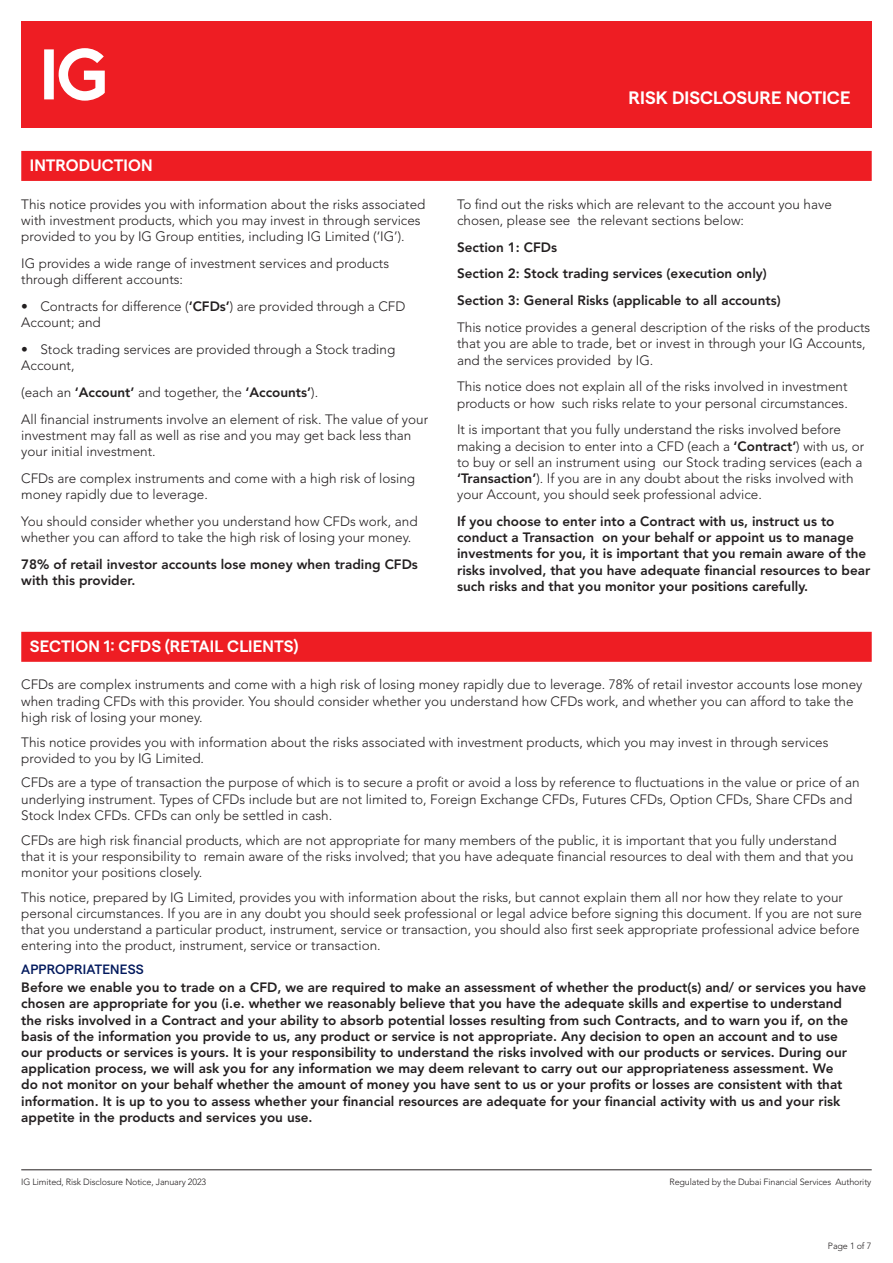
<style>
.page{position:relative;width:893px;height:1263px;background:#fff}
.page>*{position:absolute;margin:0;border:0;box-sizing:border-box;transform-origin:0 0}
.t1{font:600 18px "Matter SQ";color:#fff}
.section_title__1_lin{font:600 16.5px "Matter SQ";color:#fff}
.body_copy_span{font:300 13.5px/16.2px "Avenir LT Std";color:#231f20}
.body_copy{font:300 13.5px/16.2px "Avenir LT Std";color:#231f20}
.body_copy-2{font:800 13.5px/16.2px "Avenir LT Std";color:#231f20}
.body_copy_span-2{font:800 13.5px/16.2px "Avenir LT Std";color:#231f20}
.sub_title__level_2{font:500 13.5px "Matter SQ";letter-spacing:.005em;color:#02195d}
.t2{font:300 9px "Avenir LT Std";letter-spacing:-.015em;color:#231f20}
.s1{font-weight:800}
</style>
<div class="page">
<div style="left:21px;top:21px;width:851px;height:107px;background:#ee1d23"></div>
<svg style="left:44px;top:48px;width:61px;height:53px"></svg>
<hr style="left:21px;top:1169px;width:851px;height:1px;background:#231f20">
<div style="left:21px;top:151px;width:851px;height:30px;background:#ee1d23"></div>
<div style="left:21px;top:632px;width:851px;height:30px;background:#ee1d23"></div>
<p class="section_title__1_lin" style="left:30px;top:153px;width:124px">INTRODUCTION</p>
<p class="body_copy_span" style="left:21px;top:196px;width:406px">This notice provides you with information about the risks associated with investment products, which you may invest in through services provided to you by IG Group entities, including IG Limited (‘IG’).</p>
<p class="body_copy_span" style="left:21px;top:255px;width:369px">IG provides a wide range of investment services and products through different accounts:</p>
<p class="body_copy_span" style="left:21px;top:298px;width:386px">• Contracts for difference (<span class="s1">‘CFDs’</span>) are provided through a CFD<br>Account; and</p>
<p class="body_copy_span" style="left:21px;top:341px;width:376px">• Stock trading services are provided through a Stock trading<br>Account,</p>
<p class="body_copy_span" style="left:21px;top:384px;width:298px">(each an <span class="s1">‘Account’</span> and together, the <span class="s1">‘Accounts’</span>).</p>
<p class="body_copy_span" style="left:21px;top:411px;width:408px">All financial instruments involve an element of risk. The value of your investment may fall as well as rise and you may get back less than your initial investment.</p>
<p class="body_copy_span" style="left:21px;top:470px;width:395px">CFDs are complex instruments and come with a high risk of losing money rapidly due to leverage.</p>
<p class="body_copy_span" style="left:21px;top:513px;width:398px">You should consider whether you understand how CFDs work, and whether you can afford to take the high risk of losing your money.</p>
<p class="body_copy_span-2" style="left:21px;top:556px;width:398px">78% of retail investor accounts lose money when trading CFDs with this provider.</p>
<h1 class="t1" style="left:629px;top:85px;width:223px">RISK DISCLOSURE NOTICE</h1>
<p class="body_copy_span" style="left:457px;top:196px;width:376px">To find out the risks which are relevant to the account you have chosen, please see the relevant sections below:</p>
<p class="body_copy_span-2" style="left:457px;top:239px;width:101px">Section 1: CFDs</p>
<p class="body_copy_span-2" style="left:457px;top:266px;width:311px">Section 2: Stock trading services (execution only)</p>
<p class="body_copy_span-2" style="left:457px;top:293px;width:325px">Section 3: General Risks (applicable to all accounts)</p>
<p class="body_copy_span" style="left:457px;top:319px;width:415px">This notice provides a general description of the risks of the products that you are able to trade, bet or invest in through your IG Accounts, and the services provided by IG.</p>
<p class="body_copy_span" style="left:457px;top:379px;width:392px">This notice does not explain all of the risks involved in investment products or how such risks relate to your personal circumstances.</p>
<p class="body_copy_span" style="left:457px;top:422px;width:409px">It is important that you fully understand the risks involved before making a decision to enter into a CFD (each a <span class="s1">‘Contract’</span>) with us, or to buy or sell an instrument using our Stock trading services (each a <span class="s1">‘Transaction’</span>). If you are in any doubt about the risks involved with your Account, you should seek professional advice.</p>
<p class="body_copy_span-2" style="left:457px;top:513px;width:415px">If you choose to enter into a Contract with us, instruct us to conduct a Transaction on your behalf or appoint us to manage investments for you, it is important that you remain aware of the risks involved, that you have adequate financial resources to bear such risks and that you monitor your positions carefully.</p>
<p class="section_title__1_lin" style="left:30px;top:634px;width:270px">SECTION 1: CFDS (RETAIL CLIENTS)</p>
<p class="body_copy" style="left:21px;top:677px;width:843px">CFDs are complex instruments and come with a high risk of losing money rapidly due to leverage. 78% of retail investor accounts lose money when trading CFDs with this provider. You should consider whether you understand how CFDs work, and whether you can afford to take the high risk of losing your money.</p>
<p class="body_copy" style="left:21px;top:734px;width:809px">This notice provides you with information about the risks associated with investment products, which you may invest in through services provided to you by IG Limited.</p>
<p class="body_copy" style="left:21px;top:775px;width:840px">CFDs are a type of transaction the purpose of which is to secure a profit or avoid a loss by reference to fluctuations in the value or price of an underlying instrument. Types of CFDs include but are not limited to, Foreign Exchange CFDs, Futures CFDs, Option CFDs, Share CFDs and<br>Stock Index CFDs. CFDs can only be settled in cash.</p>
<p class="body_copy" style="left:21px;top:832px;width:834px">CFDs are high risk financial products, which are not appropriate for many members of the public, it is important that you fully understand that it is your responsibility to remain aware of the risks involved; that you have adequate financial resources to deal with them and that you monitor your positions closely.</p>
<p class="body_copy" style="left:21px;top:889px;width:842px">This notice, prepared by IG Limited, provides you with information about the risks, but cannot explain them all nor how they relate to your personal circumstances. If you are in any doubt you should seek professional or legal advice before signing this document. If you are not sure that you understand a particular product, instrument, service or transaction, you should also first seek appropriate professional advice before entering into the product, instrument, service or transaction.</p>
<p class="sub_title__level_2" style="left:21px;top:959px;width:124px">APPROPRIATENESS</p>
<p class="body_copy-2" style="left:21px;top:979px;width:846px">Before we enable you to trade on a CFD, we are required to make an assessment of whether the product(s) and/ or services you have chosen are appropriate for you (i.e. whether we reasonably believe that you have the adequate skills and expertise to understand the risks involved in a Contract and your ability to absorb potential losses resulting from such Contracts, and to warn you if, on the basis of the information you provide to us, any product or service is not appropriate. Any decision to open an account and to use<br>our products or services is yours. It is your responsibility to understand the risks involved with our products or services. During our application process, we will ask you for any information we may deem relevant to carry out our appropriateness assessment. We<br>do not monitor on your behalf whether the amount of money you have sent to us or your profits or losses are consistent with that information. It is up to you to assess whether your financial resources are adequate for your financial activity with us and your risk appetite in the products and services you use.</p>
<p class="t2" style="left:21px;top:1176px;width:186px">IG Limited, Risk Disclosure Notice, January 2023</p>
<p class="t2" style="left:669px;top:1176px;width:203px">Regulated by the Dubai Financial Services Authority</p>
<p class="t2" style="left:828px;top:1240px;width:45px">Page 1 of 7</p>
</div>
